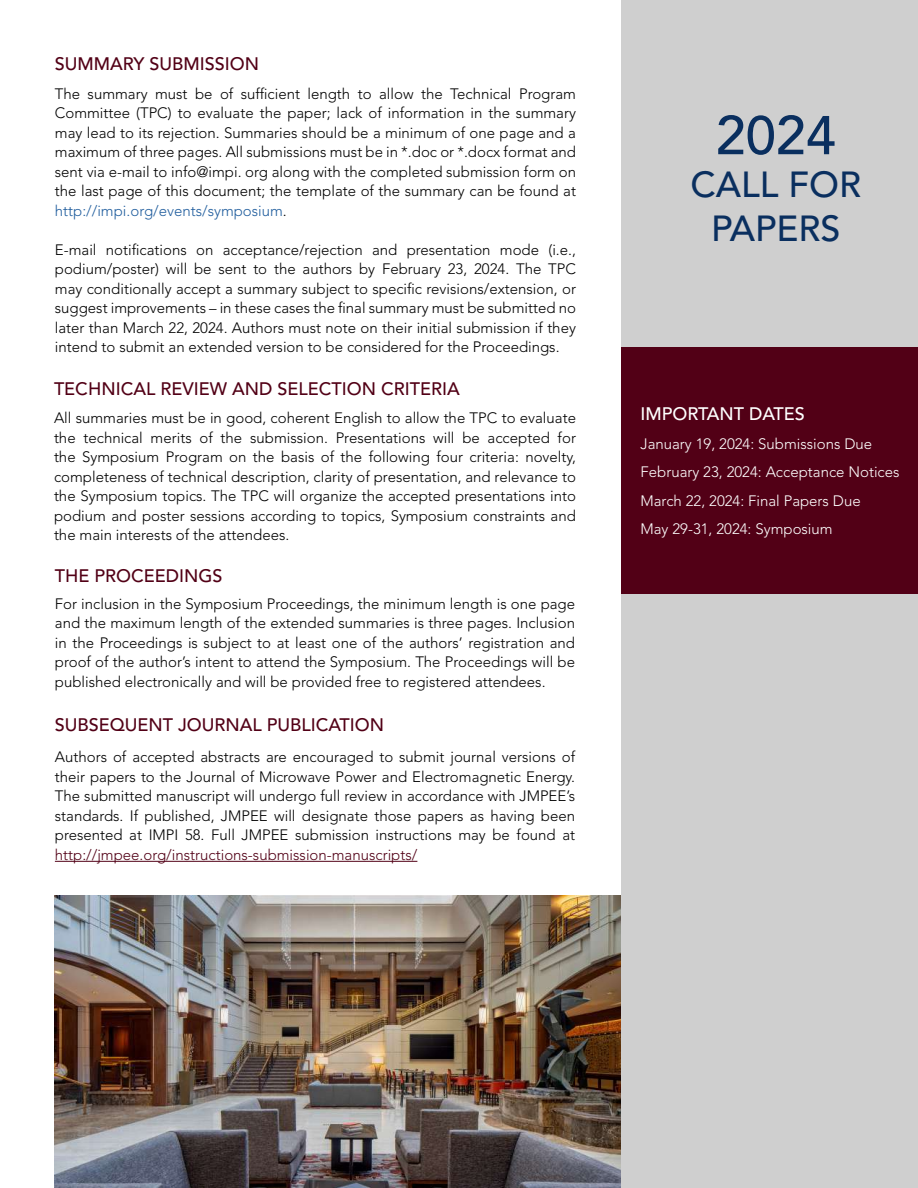
<style>
.page{position:relative;width:918px;height:1188px;background:#fff}
.page>*{position:absolute;margin:0;border:0;box-sizing:border-box;transform-origin:0 0}
.t1{font:500 54px "Avenir LT Std";color:#0a2f5f}
.t2{font:500 36px/43.2px "Avenir LT Std";color:#0a2f5f;text-align:center}
.t3{font:500 18px "Avenir LT Std";color:#520016}
.t4{font:500 18px "Avenir LT Std";color:#fff}
.t5{font:300 15px/19.5px "Avenir LT Std";color:#000;text-align:justify}
.t6{font:300 15px/28.5px "Avenir LT Std";color:#fff}
.t7{font:300 15px "Avenir LT Std";color:#520016}
.s1{color:#215e9e}
</style>
<div class="page">
<hr style="left:55px;top:861px;width:362px;height:1px;background:#520016">
<div style="left:621px;top:0;width:297px;height:1188px;background:#cfcfcf"></div>
<div style="left:621px;top:347px;width:297px;height:247px;background:#520016"></div>
<img style="left:55px;top:895px;width:566px;height:293px">
<p class="t3" style="left:55px;top:53px;width:206px">SUMMARY SUBMISSION</p>
<p class="t5" style="left:55px;top:84px;width:523px">The summary must be of sufficient length to allow the Technical Program Committee (TPC) to evaluate the paper; lack of information in the summary may lead to its rejection. Summaries should be a minimum of one page and a maximum of three pages. All submissions must be in *.doc or *.docx format and sent via e-mail to info@impi. org along with the completed submission form on the last page of this document; the template of the summary can be found at <span class="s1">http://impi.org/events/symposium</span>.</p>
<p class="t5" style="left:55px;top:240px;width:523px">E-mail notifications on acceptance/rejection and presentation mode (i.e., podium/poster) will be sent to the authors by February 23, 2024. The TPC may conditionally accept a summary subject to specific revisions/extension, or suggest improvements – in these cases the final summary must be submitted no later than March 22, 2024. Authors must note on their initial submission if they intend to submit an extended version to be considered for the Proceedings.</p>
<p class="t3" style="left:54px;top:378px;width:407px">TECHNICAL REVIEW AND SELECTION CRITERIA</p>
<p class="t5" style="left:54px;top:409px;width:524px">All summaries must be in good, coherent English to allow the TPC to evaluate the technical merits of the submission. Presentations will be accepted for the Symposium Program on the basis of the following four criteria: novelty, completeness of technical description, clarity of presentation, and relevance to the Symposium topics. The TPC will organize the accepted presentations into podium and poster sessions according to topics, Symposium constraints and the main interests of the attendees.</p>
<p class="t3" style="left:55px;top:565px;width:169px">THE PROCEEDINGS</p>
<p class="t5" style="left:55px;top:594px;width:522px">For inclusion in the Symposium Proceedings, the minimum length is one page and the maximum length of the extended summaries is three pages. Inclusion in the Proceedings is subject to at least one of the authors’ registration and proof of the author’s intent to attend the Symposium. The Proceedings will be published electronically and will be provided free to registered attendees.</p>
<p class="t3" style="left:55px;top:715px;width:331px">SUBSEQUENT JOURNAL PUBLICATION</p>
<p class="t5" style="left:55px;top:747px;width:522px">Authors of accepted abstracts are encouraged to submit journal versions of their papers to the Journal of Microwave Power and Electromagnetic Energy.<br>The submitted manuscript will undergo full review in accordance with JMPEE’s standards. If published, JMPEE will designate those papers as having been presented at IMPI 58. Full JMPEE submission instructions may be found at</p>
<p class="t7" style="left:55px;top:846px;width:364px">http://jmpee.org/instructions-submission-manuscripts/</p>
<h1 class="t1" style="left:716px;top:104px;width:122px">2024</h1>
<h2 class="t2" style="left:690px;top:164px;width:172px">CALL FOR<br>PAPERS</h2>
<p class="t4" style="left:640px;top:404px;width:166px">IMPORTANT DATES</p>
<p class="t6" style="left:640px;top:429px;width:261px">January 19, 2024: Submissions Due February 23, 2024: Acceptance Notices March 22, 2024: Final Papers Due<br>May 29-31, 2024: Symposium</p>
</div>
